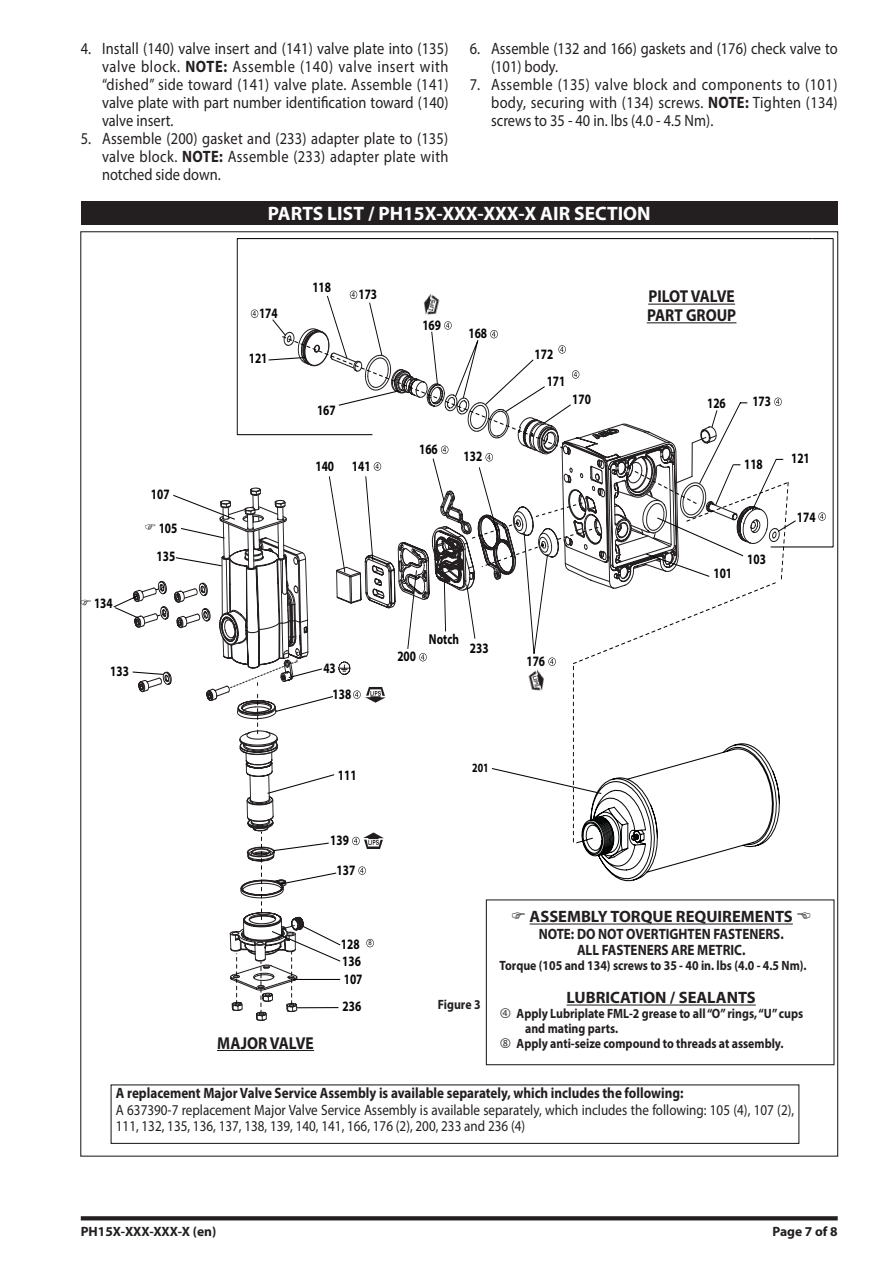
<style>
.page{position:relative;width:893px;height:1263px;background:#fff}
.page>*{position:absolute;margin:0;border:0;box-sizing:border-box;transform-origin:0 0}
.Heading_reverse_bold{font:700 19.5px "Myriad Pro";color:#fff}
.t1{font:700 17.25px/18.8px "Myriad Pro";color:#211d1e;scale:.89 1}
.t2{font:16.5px/18px "Myriad Pro";letter-spacing:.005em;color:#231f20;text-align:justify;scale:.88 1}
.Body_bold_11{font:700 16.5px "Myriad Pro";color:#231f20}
.Body_10_n{font:15px/16.5px "Myriad Pro";color:#231f20;scale:.88 1}
.Body_10_n-2{font:700 15px "Myriad Pro";color:#231f20;scale:.88 1}
.body_bold_10_n{font:700 15px "Myriad Pro";color:#231f20;scale:.88 1}
.t3{font:700 14.4px "Myriad Pro";color:#050605;scale:.78 1}
.body_bold_9_n{font:700 13.5px/15px "Myriad Pro";color:#231f20;scale:.88 1}
.body_bold_9_n-2{font:700 13.5px "Myriad Pro";color:#231f20}
.Body_bold_11_n{font:700 13.5px "Myriad Pro";color:#231f20;scale:.88 1}
.t4{font:700 12.75px "Myriad Pro";color:#050605;scale:.78 1}
.s1{font-weight:700}
</style>
<div class="page">
<svg style="left:81px;top:1216px;width:757px;height:4px;background:#2e2b2c"></svg>
<div style="left:81px;top:201px;width:757px;height:24px;background:#231f20"></div>
<div style="left:486px;top:899px;width:348px;height:166px;border:1px solid #231f20"></div>
<hr style="left:530px;top:924px;width:263px;height:1px;background:#231f20">
<hr style="left:217px;top:1050px;width:97px;height:1px;background:#211d1e">
<svg style="left:145px;top:524px;width:10px;height:6px"></svg>
<svg style="left:132px;top:671px;width:32px;height:4px"></svg>
<svg style="left:82px;top:600px;width:9px;height:5px"></svg>
<svg style="left:113px;top:595px;width:26px;height:24px"></svg>
<svg style="left:818px;top:512px;width:8px;height:9px"></svg>
<hr style="left:237px;top:239px;width:1px;height:196px;background:#050605">
<hr style="left:237px;top:238px;width:575px;height:1px;background:#050605">
<hr style="left:771px;top:547px;width:62px;height:1px;background:#050605">
<hr style="left:833px;top:239px;width:1px;height:308px;background:#050605">
<svg style="left:812px;top:238px;width:21px;height:1px"></svg>
<svg style="left:236px;top:713px;width:553px;height:301px"></svg>
<svg style="left:155px;top:525px;width:15px;height:92px"></svg>
<svg style="left:173px;top:291px;width:624px;height:422px"></svg>
<svg style="left:271px;top:916px;width:70px;height:46px"></svg>
<div style="left:111px;top:1084px;width:688px;height:60px;border:1px solid #231f20"></div>
<svg style="left:512px;top:912px;width:13px;height:7px"></svg>
<svg style="left:501px;top:1008px;width:10px;height:6px"></svg>
<p class="t2" style="left:102px;top:39px;width:395px;text-indent:-21px">4. Install (140) valve insert and (141) valve plate into (135) valve block. <span class="s1">NOTE:</span> Assemble (140) valve insert with “dished” side toward (141) valve plate. Assemble (141) valve plate with part number identification toward (140) valve insert.</p>
<p class="t2" style="left:102px;top:129px;width:395px;text-indent:-21px">5. Assemble (200) gasket and (233) adapter plate to (135) valve block. <span class="s1">NOTE:</span> Assemble (233) adapter plate with notched side down.</p>
<p class="t2" style="left:491px;top:39px;width:395px;text-indent:-21px">6. Assemble (132 and 166) gaskets and (176) check valve to (101) body.</p>
<p class="t2" style="left:491px;top:75px;width:395px;text-indent:-21px">7. Assemble (135) valve block and components to (101) body, securing with (134) screws. <span class="s1">NOTE:</span> Tighten (134) screws to 35 - 40 in. lbs (4.0 - 4.5 Nm).</p>
<p class="Heading_reverse_bold" style="left:268px;top:200px;width:384px">PARTS LIST / PH15X-XXX-XXX-X AIR SECTION</p>
<p class="t3" style="left:94px;top:594px;width:26px">134</p>
<p class="t3" style="left:110px;top:662px;width:26px">133</p>
<p class="t3" style="left:151px;top:485px;width:26px">107</p>
<p class="t3" style="left:159px;top:518px;width:26px">105</p>
<p class="t3" style="left:157px;top:546px;width:26px">135</p>
<p class="t3" style="left:259px;top:303px;width:26px">174</p>
<p class="t3" style="left:249px;top:349px;width:26px">121</p>
<p class="t3" style="left:312px;top:278px;width:26px">118</p>
<p class="t3" style="left:358px;top:285px;width:26px">173</p>
<p class="t3" style="left:317px;top:401px;width:26px">167</p>
<p class="t3" style="left:315px;top:456px;width:72px">140 141</p>
<p class="t3" style="left:422px;top:315px;width:26px">169</p>
<p class="t3" style="left:419px;top:440px;width:26px">166</p>
<p class="t3" style="left:468px;top:324px;width:26px">168</p>
<p class="t1" style="left:647px;top:287px;width:102px">PILOT VALVE<br>PART GROUP</p>
<p class="t3" style="left:535px;top:345px;width:26px">172</p>
<p class="t3" style="left:547px;top:372px;width:26px">171</p>
<p class="t3" style="left:572px;top:390px;width:26px">170</p>
<p class="t3" style="left:707px;top:394px;width:26px">126</p>
<p class="t3" style="left:752px;top:392px;width:26px">173</p>
<p class="t3" style="left:464px;top:447px;width:26px">132</p>
<p class="t3" style="left:791px;top:449px;width:26px">121</p>
<p class="t3" style="left:744px;top:455px;width:26px">118</p>
<p class="t3" style="left:713px;top:564px;width:26px">101</p>
<p class="t3" style="left:747px;top:550px;width:26px">103</p>
<p class="t3" style="left:797px;top:508px;width:26px">174</p>
<p class="t3" style="left:323px;top:659px;width:18px">43</p>
<p class="t3" style="left:332px;top:684px;width:26px">138</p>
<p class="t3" style="left:397px;top:647px;width:26px">200</p>
<p class="t3" style="left:429px;top:629px;width:40px">Notch</p>
<p class="t3" style="left:470px;top:639px;width:26px">233</p>
<p class="t3" style="left:526px;top:651px;width:26px">176</p>
<p class="t3" style="left:338px;top:765px;width:26px">111</p>
<p class="t3" style="left:330px;top:831px;width:26px">139</p>
<p class="t3" style="left:337px;top:860px;width:26px">137</p>
<p class="t1" style="left:217px;top:1033px;width:110px">MAJOR VALVE</p>
<p class="t3" style="left:341px;top:934px;width:41px">128 <sup>8</sup></p>
<p class="t3" style="left:342px;top:952px;width:26px">136</p>
<p class="t3" style="left:344px;top:970px;width:26px">107</p>
<p class="t3" style="left:343px;top:997px;width:26px">236</p>
<p class="t4" style="left:472px;top:759px;width:23px">201</p>
<p class="Body_bold_11_n" style="left:438px;top:996px;width:50px">Figure 3</p>
<p class="Body_bold_11" style="left:530px;top:906px;width:265px">ASSEMBLY TORQUE REQUIREMENTS</p>
<p class="body_bold_10_n" style="left:539px;top:924px;width:280px">NOTE: DO NOT OVERTIGHTEN FASTENERS.</p>
<p class="body_bold_10_n" style="left:577px;top:940px;width:193px">ALL FASTENERS ARE METRIC.</p>
<p class="body_bold_9_n" style="left:500px;top:958px;width:350px">Torque (105 and 134) screws to 35 - 40 in. lbs (4.0 - 4.5 Nm).</p>
<p class="Body_bold_11" style="left:567px;top:987px;width:191px">LUBRICATION / SEALANTS</p>
<p class="body_bold_9_n" style="left:525px;top:1006px;width:318px;text-indent:-9px">Apply Lubriplate FML-2 grease to all “O” rings, “U” cups and mating parts.</p>
<p class="body_bold_9_n" style="left:517px;top:1036px;width:305px">Apply anti-seize compound to threads at assembly.</p>
<p class="Body_10_n-2" style="left:116px;top:1083px;width:647px">A replacement Major Valve Service Assembly is available separately, which includes the following:</p>
<p class="Body_10_n" style="left:116px;top:1101px;width:772px">A 637390-7 replacement Major Valve Service Assembly is available separately, which includes the following: 105 (4), 107 (2),<br>111, 132, 135, 136, 137, 138, 139, 140, 141, 166, 176 (2), 200, 233 and 236 (4)</p>
<p class="body_bold_9_n-2" style="left:81px;top:1223px;width:137px">PH15X-XXX-XXX-X (en)</p>
<p class="body_bold_9_n-2" style="left:772px;top:1223px;width:67px">Page 7 of 8</p>
</div>
